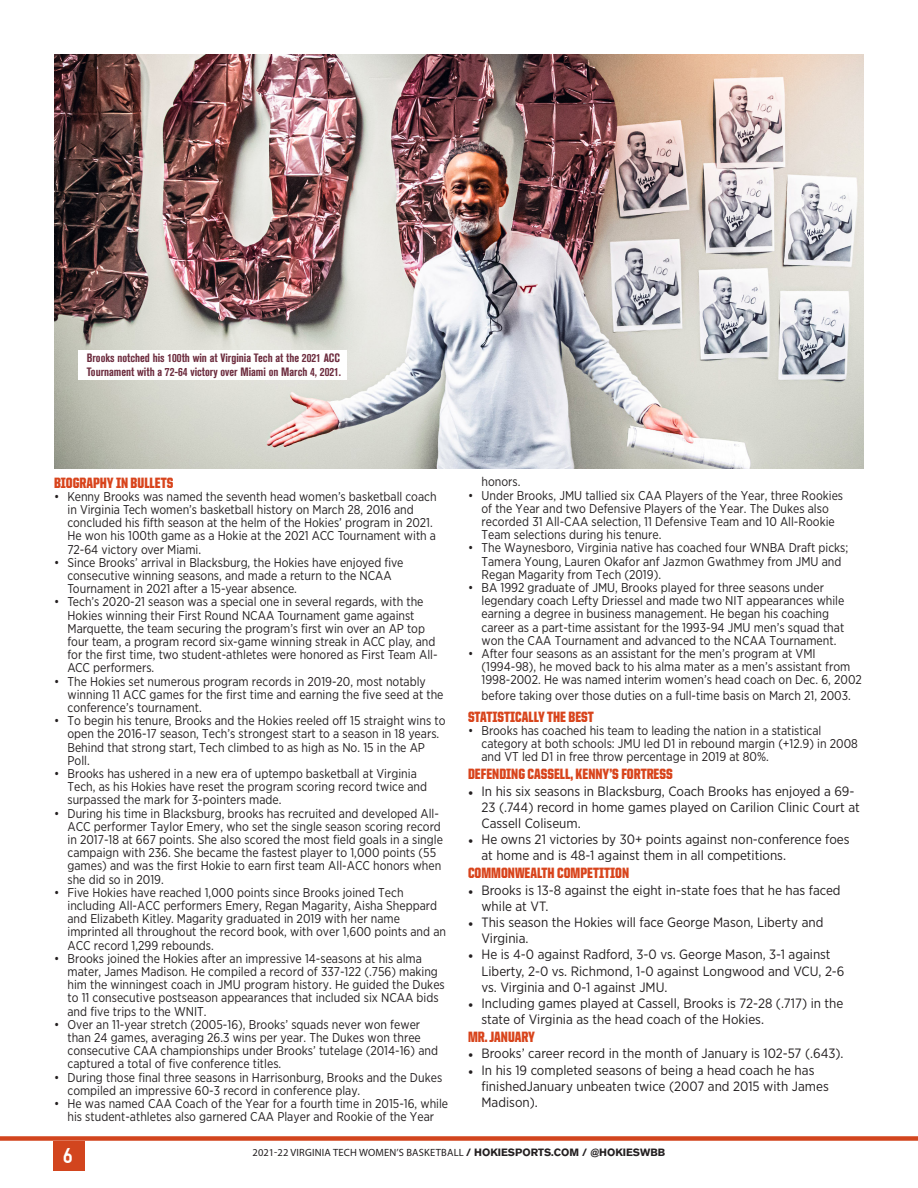
<style>
.page{position:relative;width:918px;height:1188px;background:#fff}
.page>*{position:absolute;margin:0;border:0;box-sizing:border-box;transform-origin:0 0}
.t1{font:21px "Virginia Tech Nike";color:#fff}
.t2{font:900 15px "United Sans Cond";color:#d8441c}
.t3{font:13.5px/16.2px "Gotham Narrow";color:#231f20}
.t4{font:12.75px/13.2px "Gotham Narrow";color:#231f20;scale:.96 1}
.t5{font:700 condensed 12px "Akzidenz Grotesk BQ";color:#6c2b3d}
.t6{font:10.5px "Myriad Pro";letter-spacing:.02em;color:#231f20}
.s1{font-family:"Minion Pro"}
.s2{font-family:"Akzidenz Grotesk BQ";font-weight:700}
</style>
<div class="page">
<div style="left:53px;top:1141px;width:31px;height:29px;background:#d2451e"></div>
<div style="left:0;top:1136px;width:918px;height:5px;background:#d2451e"></div>
<img style="left:54px;top:54px;width:810px;height:415px">
<div style="left:78px;top:350px;width:269px;height:30px;background:#fff"></div>
<p class="t5" style="left:87px;top:351px;width:255px">Brooks notched his 100th win at Virginia Tech at the 2021 ACC</p>
<p class="t5" style="left:87px;top:365px;width:256px">Tournament with a 72-64 victory over Miami on March 4, 2021.</p>
<p class="t2" style="left:54px;top:475px;width:121px">BIOGRAPHY IN BULLETS</p>
<p class="t4" style="left:68px;top:490px;width:386px;text-indent:-14px">• Kenny Brooks was named the seventh head women’s basketball coach in Virginia Tech women’s basketball history on March 28, 2016 and concluded his fifth season at the helm of the Hokies’ program in 2021.<br>He won his 100th game as a Hokie at the 2021 ACC Tournament with a 72-64 victory over Miami.</p>
<p class="t4" style="left:68px;top:556px;width:352px;text-indent:-14px">• Since Brooks’ arrival in Blacksburg, the Hokies have enjoyed five consecutive winning seasons, and made a return to the NCAA<br>Tournament in 2021 after a 15-year absence.</p>
<p class="t4" style="left:68px;top:595px;width:387px;text-indent:-14px">• Tech’s 2020-21 season was a special one in several regards, with the Hokies winning their First Round NCAA Tournament game against Marquette, the team securing the program’s first win over an AP top four team, a program record six-game winning streak in ACC play, and for the first time, two student-athletes were honored as First Team All-ACC performers.</p>
<p class="t4" style="left:68px;top:674px;width:393px;text-indent:-14px">• The Hokies set numerous program records in 2019-20, most notably winning 11 ACC games for the first time and earning the five seed at the conference’s tournament.</p>
<p class="t4" style="left:68px;top:714px;width:395px;text-indent:-14px">• To begin his tenure, Brooks and the Hokies reeled off 15 straight wins to open the 2016-17 season, Tech’s strongest start to a season in 18 years.<br>Behind that strong start, Tech climbed to as high as No. 15 in the AP Poll.</p>
<p class="t4" style="left:68px;top:767px;width:376px;text-indent:-14px">• Brooks has ushered in a new era of uptempo basketball at Virginia<br>Tech, as his Hokies have reset the program scoring record twice and surpassed the mark for 3-pointers made.</p>
<p class="t4" style="left:68px;top:806px;width:393px;text-indent:-14px">• During his time in Blacksburg, brooks has recruited and developed All-ACC performer Taylor Emery, who set the single season scoring record in 2017-18 at 667 points. She also scored the most field goals in a single campaign with 236. She became the fastest player to 1,000 points (55 games) and was the first Hokie to earn first team All-ACC honors when she did so in 2019.</p>
<p class="t4" style="left:68px;top:886px;width:396px;text-indent:-14px">• Five Hokies have reached 1,000 points since Brooks joined Tech including All-ACC performers Emery, Regan Magarity, Aisha Sheppard and Elizabeth Kitley. Magarity graduated in 2019 with her name imprinted all throughout the record book, with over 1,600 points and an ACC record 1,299 rebounds.</p>
<p class="t4" style="left:68px;top:952px;width:395px;text-indent:-14px">• Brooks joined the Hokies after an impressive 14-seasons at his alma mater, James Madison. He compiled a record of 337-122 (.756) making him the winningest coach in JMU program history. He guided the Dukes to 11 consecutive postseason appearances that included six NCAA bids and five trips to the WNIT.</p>
<p class="t4" style="left:68px;top:1018px;width:388px;text-indent:-14px">• Over an 11-year stretch (2005-16), Brooks’ squads never won fewer than 24 games, averaging 26.3 wins per year. The Dukes won three consecutive CAA championships under Brooks’ tutelage (2014-16) and captured a total of five conference titles.</p>
<p class="t4" style="left:68px;top:1070px;width:392px;text-indent:-14px">• During those final three seasons in Harrisonburg, Brooks and the Dukes compiled an impressive 60-3 record in conference play.</p>
<p class="t4" style="left:54px;top:1097px;width:412px;text-align:center">• He was named CAA Coach of the Year for a fourth time in 2015-16, while his student-athletes also garnered CAA Player and Rookie of the Year</p>
<p class="t4" style="left:482px;top:475px;width:42px">honors.</p>
<p class="t4" style="left:482px;top:488px;width:378px;text-indent:-14px">• Under Brooks, JMU tallied six CAA Players of the Year, three Rookies of the Year and two Defensive Players of the Year. The Dukes also recorded 31 All-CAA selection, 11 Defensive Team and 10 All-Rookie Team selections during his tenure.</p>
<p class="t4" style="left:482px;top:541px;width:384px;text-indent:-14px">• The Waynesboro, Virginia native has coached four WNBA Draft picks;<br>Tamera Young, Lauren Okafor anf Jazmon Gwathmey from JMU and<br>Regan Magarity from Tech (2019).</p>
<p class="t4" style="left:482px;top:581px;width:380px;text-indent:-14px">• BA 1992 graduate of JMU, Brooks played for three seasons under legendary coach Lefty Driessel and made two NIT appearances while earning a degree in business management. He began his coaching career as a part-time assistant for the 1993-94 JMU men’s squad that won the CAA Tournament and advanced to the NCAA Tournament.</p>
<p class="t4" style="left:482px;top:647px;width:398px;text-indent:-14px">• After four seasons as an assistant for the men’s program at VMI (1994-98), he moved back to his alma mater as a men’s assistant from<br>1998-2002. He was named interim women’s head coach on Dec. 6, 2002</p>
<p class="t4" style="left:482px;top:689px;width:386px">before taking over those duties on a full-time basis on March 21, 2003.</p>
<p class="t2" style="left:468px;top:709px;width:127px">STATISTICALLY THE BEST</p>
<p class="t4" style="left:482px;top:724px;width:394px;text-indent:-14px">• Brooks has coached his team to leading the nation in a statistical category at both schools: JMU led D1 in rebound margin (+12.9) in 2008 and VT led D1 in free throw percentage in 2019 at 80%.</p>
<p class="t2" style="left:468px;top:766px;width:206px">DEFENDING CASSELL, KENNY’S FORTRESS</p>
<p class="t3" style="left:482px;top:783px;width:380px;text-indent:-14px"><span class="s1">•</span> In his six seasons in Blacksburg, Coach Brooks has enjoyed a 69-<br>23 (.744) record in home games played on Carilion Clinic Court at<br>Cassell Coliseum.</p>
<p class="t3" style="left:482px;top:831px;width:370px;text-indent:-14px"><span class="s1">•</span> He owns 21 victories by 30+ points against non-conference foes at home and is 48-1 against them in all competitions.</p>
<p class="t2" style="left:468px;top:865px;width:163px">COMMONWEALTH COMPETITION</p>
<p class="t3" style="left:482px;top:882px;width:361px;text-indent:-14px"><span class="s1">•</span> Brooks is 13-8 against the eight in-state foes that he has faced while at VT.</p>
<p class="t3" style="left:482px;top:914px;width:343px;text-indent:-14px"><span class="s1">•</span> This season the Hokies will face George Mason, Liberty and<br>Virginia.</p>
<p class="t3" style="left:482px;top:946px;width:365px;text-indent:-14px"><span class="s1">•</span> He is 4-0 against Radford, 3-0 vs. George Mason, 3-1 against<br>Liberty, 2-0 vs. Richmond, 1-0 against Longwood and VCU, 2-6 vs. Virginia and 0-1 against JMU.</p>
<p class="t3" style="left:482px;top:995px;width:363px;text-indent:-14px"><span class="s1">•</span> Including games played at Cassell, Brooks is 72-28 (.717) in the state of Virginia as the head coach of the Hokies.</p>
<p class="t2" style="left:468px;top:1029px;width:69px">MR. JANUARY</p>
<p class="t3" style="left:468px;top:1045px;width:377px"><span class="s1">•</span> Brooks’ career record in the month of January is 102-57 (.643).</p>
<p class="t3" style="left:482px;top:1062px;width:349px;text-indent:-14px"><span class="s1">•</span> In his 19 completed seasons of being a head coach he has finishedJanuary unbeaten twice (2007 and 2015 with James<br>Madison).</p>
<h1 class="t1" style="left:64px;top:1145px;width:11px">6</h1>
<p class="t6" style="left:253px;top:1146px;width:414px">2021-22 VIRGINIA TECH WOMEN’S BASKETBALL <span class="s2">/ HOKIESPORTS.COM / @HOKIESWBB</span></p>
</div>
